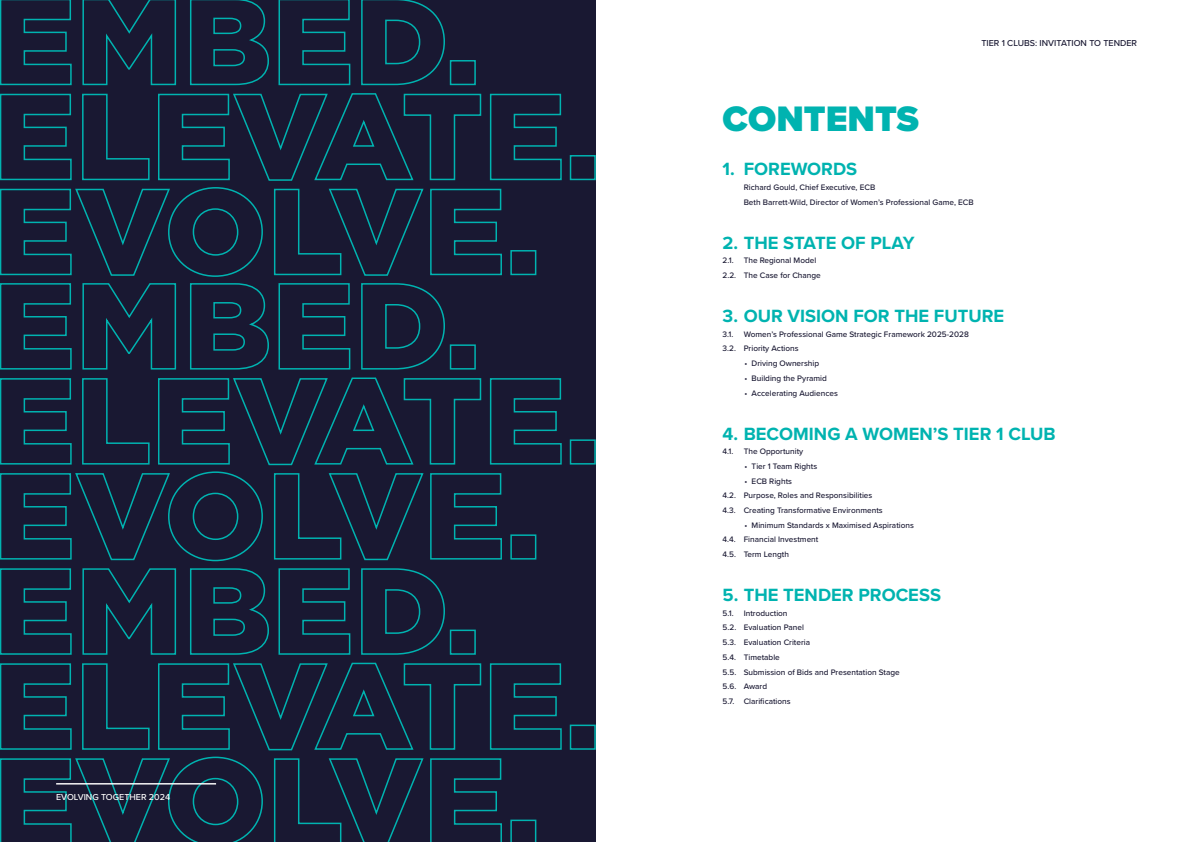
<style>
.page{position:relative;width:1191px;height:842px;background:#fff}
.page>*{position:absolute;margin:0;border:0;box-sizing:border-box;transform-origin:0 0}
.t1{font:900 36.7px "Proxima Nova";color:#00b3b0}
.t2{font:700 18.4px "Proxima Nova";color:#00b3b0}
.t3{font:500 9px "Proxima Nova";color:#191832}
.t4{font:500 9px "Proxima Nova";color:#fff}
.t5{font:500 8.2px "Proxima Nova";color:#191832}
</style>
<div class="page">
<div style="left:0;top:0;width:595px;height:842px;background:#191832"></div>
<svg style="left:0;top:187px;width:537px;height:90px"></svg>
<svg style="left:0;top:92px;width:596px;height:90px"></svg>
<svg style="left:0;top:0;width:476px;height:86px"></svg>
<svg style="left:0;top:471px;width:537px;height:91px"></svg>
<svg style="left:0;top:377px;width:596px;height:89px"></svg>
<svg style="left:0;top:283px;width:476px;height:87px"></svg>
<svg style="left:0;top:756px;width:537px;height:86px"></svg>
<svg style="left:0;top:662px;width:596px;height:89px"></svg>
<svg style="left:0;top:568px;width:476px;height:87px"></svg>
<hr style="left:56px;top:783px;width:160px;height:1px;background:#fff">
<p class="t4" style="left:56px;top:790px;width:115px">EVOLVING TOGETHER 2024</p>
<p class="t3" style="left:981px;top:36px;width:157px">TIER 1 CLUBS: INVITATION TO TENDER</p>
<p class="t1" style="left:722px;top:92px;width:198px">CONTENTS</p>
<p class="t2" style="left:722px;top:155px;width:136px">1. FOREWORDS</p>
<p class="t5" style="left:743px;top:181px;width:133px">Richard Gould, Chief Executive, ECB</p>
<p class="t5" style="left:743px;top:196px;width:231px">Beth Barrett-Wild, Director of Women’s Professional Game, ECB</p>
<p class="t2" style="left:722px;top:229px;width:193px">2. THE STATE OF PLAY</p>
<p class="t5" style="left:722px;top:254px;width:95px">2.1. The Regional Model</p>
<p class="t5" style="left:722px;top:269px;width:100px">2.2. The Case for Change</p>
<p class="t2" style="left:722px;top:302px;width:283px">3. OUR VISION FOR THE FUTURE</p>
<p class="t5" style="left:722px;top:328px;width:248px">3.1. Women’s Professional Game Strategic Framework 2025-2028</p>
<p class="t5" style="left:722px;top:343px;width:78px">3.2. Priority Actions</p>
<p class="t5" style="left:744px;top:357px;width:76px">• Driving Ownership</p>
<p class="t5" style="left:744px;top:372px;width:84px">• Building the Pyramid</p>
<p class="t5" style="left:744px;top:387px;width:95px">• Accelerating Audiences</p>
<p class="t2" style="left:722px;top:420px;width:335px">4. BECOMING A WOMEN’S TIER 1 CLUB</p>
<p class="t5" style="left:722px;top:445px;width:82px">4.1. The Opportunity</p>
<p class="t5" style="left:744px;top:460px;width:74px">• Tier 1 Team Rights</p>
<p class="t5" style="left:744px;top:475px;width:49px">• ECB Rights</p>
<p class="t5" style="left:722px;top:489px;width:151px">4.2. Purpose, Roles and Responsibilities</p>
<p class="t5" style="left:722px;top:504px;width:162px">4.3. Creating Transformative Environments</p>
<p class="t5" style="left:744px;top:519px;width:171px">• Minimum Standards x Maximised Aspirations</p>
<p class="t5" style="left:722px;top:533px;width:97px">4.4. Financial Investment</p>
<p class="t5" style="left:722px;top:548px;width:68px">4.5. Term Length</p>
<p class="t2" style="left:722px;top:581px;width:220px">5. THE TENDER PROCESS</p>
<p class="t5" style="left:722px;top:607px;width:66px">5.1. Introduction</p>
<p class="t5" style="left:722px;top:622px;width:83px">5.2. Evaluation Panel</p>
<p class="t5" style="left:722px;top:636px;width:89px">5.3. Evaluation Criteria</p>
<p class="t5" style="left:722px;top:651px;width:59px">5.4. Timetable</p>
<p class="t5" style="left:722px;top:666px;width:179px">5.5. Submission of Bids and Presentation Stage</p>
<p class="t5" style="left:722px;top:680px;width:46px">5.6. Award</p>
<p class="t5" style="left:722px;top:695px;width:70px">5.7. Clarifications</p>
</div>
